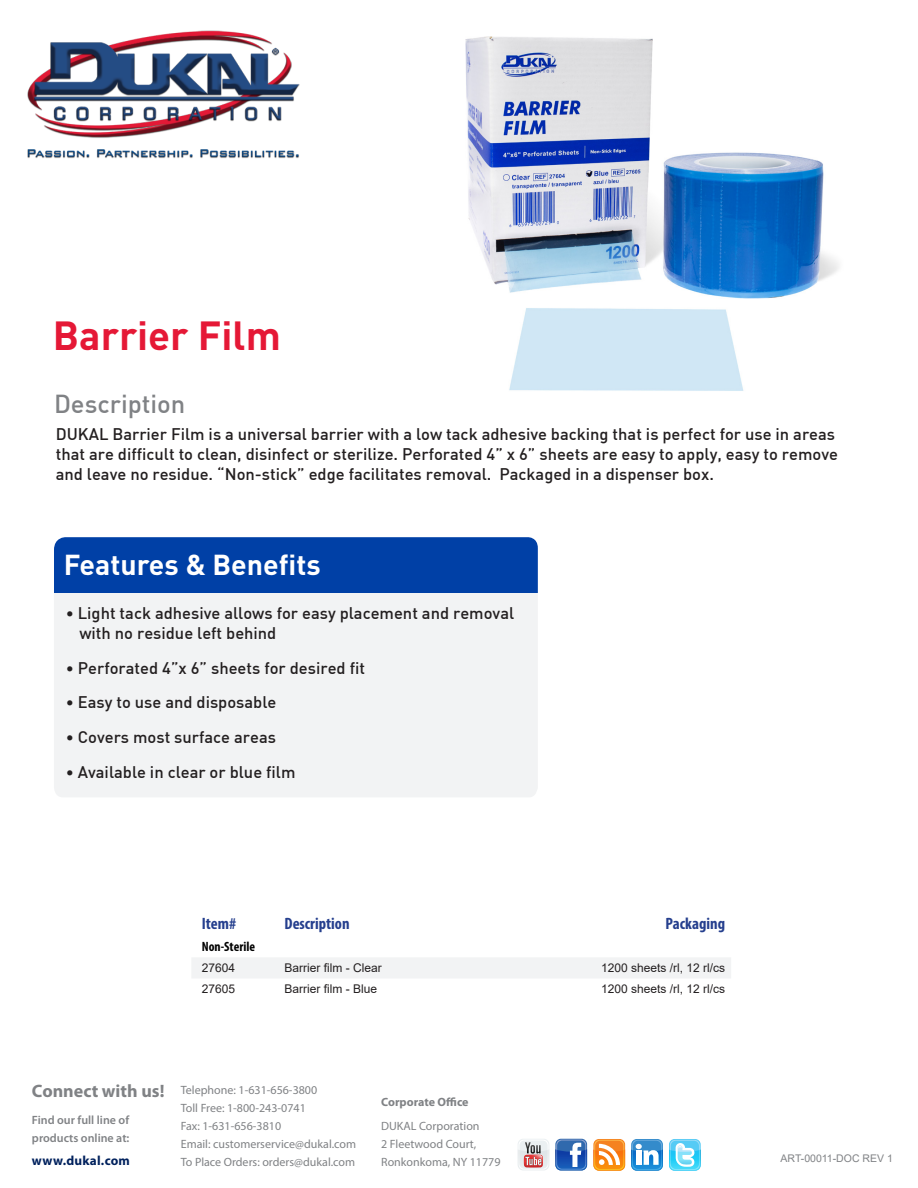
<style>
.page{position:relative;width:918px;height:1188px;background:#fff}
.page>*{position:absolute;margin:0;border:0;box-sizing:border-box;transform-origin:0 0}
.t1{font:700 40.2px "DIN";color:#e51836}
.t2{font:700 28.5px "DIN";color:#fff}
.t3{font:500 25.5px "DIN";color:#808285}
.t4{font:700 18px "Myriad Pro";color:#808285}
.Bullets{font:500 16.5px/19.8px "DIN";color:#231f20}
.Skus_Table_Top{font:700 condensed 16.5px "Myriad Pro";color:#253f8e}
.Skus_Table{font:700 condensed 13.5px "Myriad Pro";color:#000}
.t5{font:700 13.2px "Myriad Pro";letter-spacing:.02em;color:#00215d}
.t6{font:12px "Myriad Pro";color:#808285}
.Skus_Table-2{font:12px "Arial";color:#231f20}
.t7{font:600 12px/18px "Myriad Pro";color:#808285}
.t8{font:700 12px "Myriad Pro";letter-spacing:-.005em;color:#808285}
.t9{font:10.5px "Arial";color:#808285}
.s1{font-family:"Calibri";font-weight:400}
</style>
<div class="page">
<img style="left:465px;top:36px;width:374px;height:355px">
<div style="left:54px;top:593px;width:484px;height:204px;background:#f2f3f4"></div>
<div style="left:54px;top:537px;width:484px;height:56px;background:#0040a6"></div>
<img style="left:27px;top:30px;width:273px;height:128px">
<svg style="left:555px;top:1139px;width:32px;height:31px"></svg>
<svg style="left:555px;top:1140px;width:32px;height:30px"></svg>
<div style="left:518px;top:1139px;width:31px;height:31px;background:#f2f5f7;border-radius:6px"></div>
<svg style="left:518px;top:1140px;width:31px;height:30px"></svg>
<svg style="left:669px;top:1139px;width:32px;height:32px"></svg>
<svg style="left:669px;top:1140px;width:32px;height:31px"></svg>
<svg style="left:593px;top:1139px;width:32px;height:32px"></svg>
<svg style="left:593px;top:1140px;width:32px;height:31px"></svg>
<svg style="left:631px;top:1139px;width:32px;height:32px"></svg>
<svg style="left:631px;top:1140px;width:32px;height:31px"></svg>
<div style="left:192px;top:958px;width:539px;height:20px;background:#f2f3f4"></div>
<p class="t1" style="left:53px;top:309px;width:229px">Barrier Film</p>
<p class="t3" style="left:54px;top:388px;width:133px">Description</p>
<p class="Bullets" style="left:56px;top:424px;width:784px">DUKAL Barrier Film is a universal barrier with a low tack adhesive backing that is perfect for use in areas that are difficult to clean, disinfect or sterilize. Perforated 4” x 6” sheets are easy to apply, easy to remove and leave no residue. “Non-stick” edge facilitates removal. Packaged in a dispenser box.</p>
<p class="t2" style="left:64px;top:546px;width:259px">Features &amp; Benefits</p>
<p class="Bullets" style="left:79px;top:603px;width:436px;text-indent:-14px"><span class="s1">•</span> Light tack adhesive allows for easy placement and removal with no residue left behind</p>
<p class="Bullets" style="left:66px;top:657px;width:301px"><span class="s1">•</span> Perforated 4”x 6” sheets for desired fit</p>
<p class="Bullets" style="left:66px;top:692px;width:212px"><span class="s1">•</span> Easy to use and disposable</p>
<p class="Bullets" style="left:66px;top:727px;width:212px"><span class="s1">•</span> Covers most surface areas</p>
<p class="Bullets" style="left:66px;top:762px;width:231px"><span class="s1">•</span> Available in clear or blue film</p>
<p class="Skus_Table_Top" style="left:202px;top:913px;width:36px">Item#</p>
<p class="Skus_Table_Top" style="left:285px;top:913px;width:67px">Description</p>
<p class="Skus_Table_Top" style="left:666px;top:913px;width:61px">Packaging</p>
<p class="Skus_Table" style="left:202px;top:938px;width:55px">Non-Sterile</p>
<p class="Skus_Table-2" style="left:202px;top:960px;width:35px">27604</p>
<p class="Skus_Table-2" style="left:285px;top:960px;width:99px">Barrier film - Clear</p>
<p class="Skus_Table-2" style="left:601px;top:960px;width:126px">1200 sheets /rl, 12 rl/cs</p>
<p class="Skus_Table-2" style="left:202px;top:981px;width:35px">27605</p>
<p class="Skus_Table-2" style="left:285px;top:981px;width:94px">Barrier film - Blue</p>
<p class="Skus_Table-2" style="left:601px;top:981px;width:126px">1200 sheets /rl, 12 rl/cs</p>
<p class="t4" style="left:32px;top:1081px;width:134px">Connect with us!</p>
<p class="t7" style="left:32px;top:1111px;width:99px">Find our full line of products online at:</p>
<p class="t5" style="left:32px;top:1153px;width:99px">www.dukal.com</p>
<p class="t6" style="left:181px;top:1083px;width:138px">Telephone: 1-631-656-3800</p>
<p class="t6" style="left:181px;top:1101px;width:127px">Toll Free: 1-800-243-0741</p>
<p class="t6" style="left:181px;top:1119px;width:102px">Fax: 1-631-656-3810</p>
<p class="t6" style="left:181px;top:1137px;width:177px">Email: customerservice@dukal.com</p>
<p class="t6" style="left:181px;top:1155px;width:176px">To Place Orders: orders@dukal.com</p>
<p class="t8" style="left:381px;top:1095px;width:89px">Corporate Office</p>
<p class="t6" style="left:381px;top:1118px;width:100px">DUKAL Corporation</p>
<p class="t6" style="left:381px;top:1136px;width:97px">2 Fleetwood Court,</p>
<p class="t6" style="left:381px;top:1154px;width:121px">Ronkonkoma, NY 11779</p>
<p class="t9" style="left:781px;top:1151px;width:114px">ART-00011-DOC REV 1</p>
</div>
